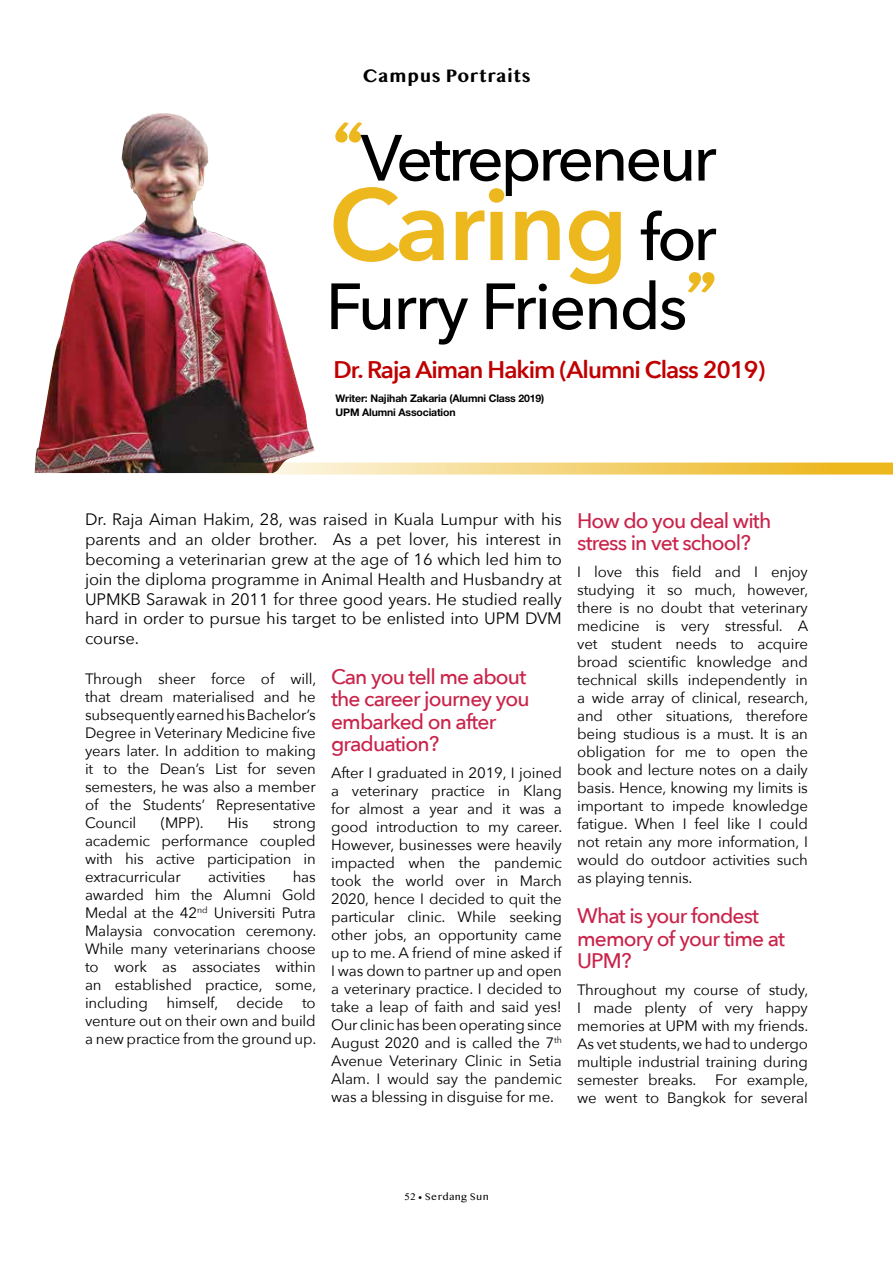
<style>
.page{position:relative;width:893px;height:1263px;background:#fff}
.page>*{position:absolute;margin:0;border:0;box-sizing:border-box;transform-origin:0 0}
.t1{font:600 100.5px "Avenir Next";letter-spacing:-.02em;color:#edb71e}
.t2{font:500 64.5px "Avenir Next";letter-spacing:-.05em;color:#000}
.t3{font:500 64.5px "Avenir Next";letter-spacing:-.03em;color:#000}
.t4{font:600 24px "Avenir Next";letter-spacing:-.04em;color:#c00000}
.t5{font:500 21px/22.5px "Avenir Next";letter-spacing:-.04em;color:#c9234a}
.t6{font:16.5px/19.8px "Avenir Next";letter-spacing:-.01em;color:#000;text-align:justify}
.t7{font:700 16.5px "Bangla MN";letter-spacing:.04em;color:#000}
.t8{font:15px/18px "Avenir Next";letter-spacing:-.01em;color:#000;text-align:justify}
.t9{font:700 10.5px/14.2px "Helvetica Neue LT Std";letter-spacing:-.015em;color:#000}
.t10{font:9px "Bangla MN";letter-spacing:.04em;color:#000}
.s1{font-family:"Lily Script One";font-weight:400;font-size:72px;color:#edb71e}
.s2{font-weight:500;font-size:64.5px;color:#000}
</style>
<div class="page">
<img style="left:35px;top:113px;width:280px;height:360px">
<svg style="left:38px;top:462px;width:855px;height:12px;background:#c7ac6b"></svg>
<p class="t7" style="left:362px;top:67px;width:170px">Campus Portraits</p>
<h2 class="t2" style="left:333px;top:103px;width:385px"><span class="s1">“</span>Vetrepreneur</h2>
<h1 class="t1" style="left:329px;top:139px;width:389px">Caring <span class="s2">for</span></h1>
<h2 class="t3" style="left:326px;top:252px;width:392px">Furry Friends<span class="s1">”</span></h2>
<h3 class="t4" style="left:333px;top:349px;width:434px">Dr. Raja Aiman Hakim (Alumni Class 2019)</h3>
<p class="t9" style="left:336px;top:390px;width:210px">Writer: Najihah Zakaria (Alumni Class 2019)<br>UPM Alumni Association</p>
<p class="t6" style="left:85px;top:509px;width:478px">Dr. Raja Aiman Hakim, 28, was raised in Kuala Lumpur with his parents and an older brother. As a pet lover, his interest in becoming a veterinarian grew at the age of 16 which led him to join the diploma programme in Animal Health and Husbandry at UPMKB Sarawak in 2011 for three good years. He studied really hard in order to pursue his target to be enlisted into UPM DVM course.</p>
<p class="t8" style="left:85px;top:669px;width:233px">Through sheer force of will, that dream materialised and he subsequently earned his Bachelor’s Degree in Veterinary Medicine five years later. In addition to making it to the Dean’s List for seven semesters, he was also a member of the Students’ Representative Council</p>
<p class="t8" style="left:161px;top:813px;width:44px">(MPP).</p>
<p class="t8" style="left:227px;top:813px;width:22px">His</p>
<p class="t8" style="left:85px;top:813px;width:232px;text-indent:188px">strong academic performance coupled with his active participation in extracurricular</p>
<p class="t8" style="left:85px;top:867px;width:233px;text-indent:208px">has awarded him the Alumni Gold Medal at the 42<sup>nd</sup> Universiti Putra Malaysia convocation ceremony.<br>While many veterinarians choose to work as associates within an established practice, some, including himself, decide to venture out on their own and build a new practice from the ground up.</p>
<p class="t8" style="left:208px;top:867px;width:59px">activities</p>
<h3 class="t5" style="left:331px;top:664px;width:200px">Can you tell me about the career journey you embarked on after graduation?</h3>
<p class="t8" style="left:331px;top:763px;width:233px">After I graduated in 2019, I joined a veterinary practice in Klang for almost a year and it was a good introduction to my career.<br>However, businesses were heavily impacted when the pandemic took the world over in March 2020, hence I decided to quit the particular clinic. While seeking other jobs, an opportunity came up to me. A friend of mine asked if I was down to partner up and open a veterinary practice. I decided to take a leap of faith and said yes!<br>Our clinic has been operating since August 2020 and is called the 7<sup>th </sup>Avenue Veterinary Clinic in Setia Alam. I would say the pandemic was a blessing in disguise for me.</p>
<h3 class="t5" style="left:577px;top:508px;width:196px">How do you deal with stress in vet school?</h3>
<p class="t8" style="left:577px;top:562px;width:233px">I love this field and I enjoy studying it so much, however, there is no doubt that veterinary medicine is very stressful. A vet student needs to acquire broad scientific knowledge and technical skills independently in a wide array of clinical, research, and other situations, therefore being studious is a must. It is an obligation for me to open the book and lecture notes on a daily basis. Hence, knowing my limits is important to impede knowledge fatigue. When I feel like I could not retain any more information, I would do outdoor activities such as playing tennis.</p>
<h3 class="t5" style="left:577px;top:904px;width:209px">What is your fondest memory of your time at<br>UPM?</h3>
<p class="t8" style="left:577px;top:980px;width:233px">Throughout my course of study, I made plenty of very happy memories at UPM with my friends.<br>As vet students, we had to undergo multiple industrial training during semester breaks. For example, we went to Bangkok for several</p>
<p class="t10" style="left:404px;top:1191px;width:86px">52 • Serdang Sun</p>
</div>
